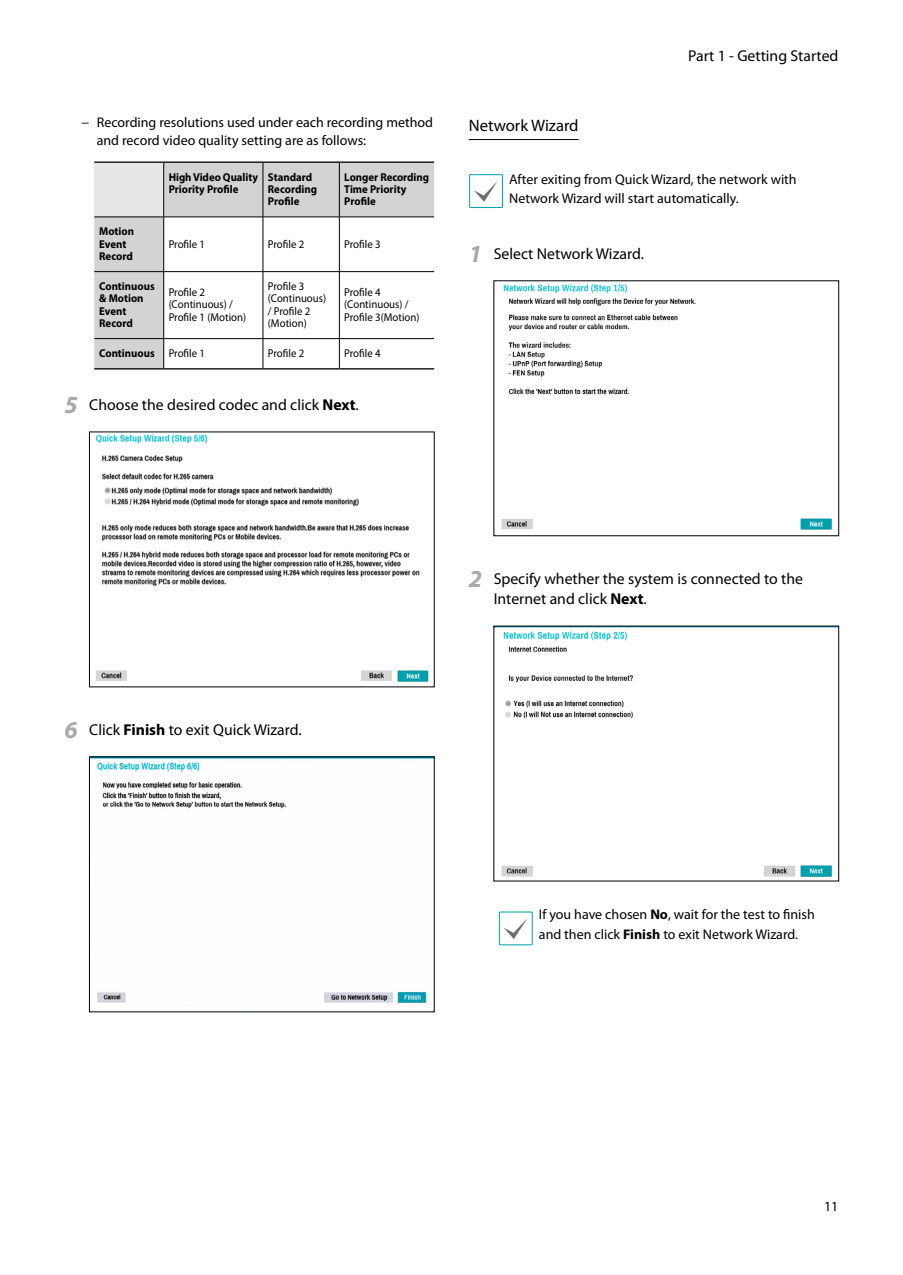
<style>
.page{position:relative;width:903px;height:1275px;background:#fff}
.page>*{position:absolute;margin:0;border:0;box-sizing:border-box;transform-origin:0 0}
.t1{font:16.62px "Myriad Pro";color:#000}
.t2{font:15.75px/20.1px "Myriad Pro";color:#000}
.t3{font:14px/19.2px "Myriad Pro";color:#000}
.t4{font:700 11.38px/12.2px "Myriad Pro";color:#000;scale:.95 1}
.t5{font:11.38px/12.2px "Myriad Pro";color:#000;scale:.95 1}
.s1{font-family:"Helvetica Neue";font-weight:300}
.s2{font-weight:400}
.s3{font-weight:700;font-style:italic;font-size:24.5px;color:#a7a9ac}
.s4{font-weight:700}
</style>
<div class="page">
<svg style="left:94px;top:163px;width:340px;height:205px"></svg>
<hr style="left:163px;top:163px;width:1px;height:54px;background:#000">
<hr style="left:263px;top:163px;width:1px;height:54px;background:#000">
<hr style="left:339px;top:163px;width:1px;height:54px;background:#000">
<hr style="left:94px;top:217px;width:70px;height:1px;background:#000">
<hr style="left:164px;top:217px;width:99px;height:1px;background:#000">
<hr style="left:163px;top:217px;width:1px;height:54px;background:#000">
<hr style="left:263px;top:217px;width:76px;height:1px;background:#000">
<hr style="left:263px;top:217px;width:1px;height:54px;background:#000">
<hr style="left:339px;top:217px;width:95px;height:1px;background:#000">
<hr style="left:339px;top:217px;width:1px;height:54px;background:#000">
<hr style="left:94px;top:271px;width:70px;height:1px;background:#000">
<hr style="left:164px;top:271px;width:99px;height:1px;background:#000">
<hr style="left:163px;top:272px;width:1px;height:66px;background:#000">
<hr style="left:263px;top:271px;width:76px;height:1px;background:#000">
<hr style="left:263px;top:272px;width:1px;height:66px;background:#000">
<hr style="left:339px;top:271px;width:95px;height:1px;background:#000">
<hr style="left:339px;top:272px;width:1px;height:66px;background:#000">
<hr style="left:94px;top:338px;width:70px;height:1px;background:#000">
<hr style="left:164px;top:338px;width:99px;height:1px;background:#000">
<svg style="left:163px;top:339px;width:1px;height:29px"></svg>
<hr style="left:263px;top:338px;width:76px;height:1px;background:#000">
<svg style="left:263px;top:339px;width:1px;height:29px"></svg>
<hr style="left:339px;top:338px;width:95px;height:1px;background:#000">
<svg style="left:339px;top:339px;width:1px;height:29px"></svg>
<hr style="left:94px;top:161px;width:70px;height:2px;background:#000">
<hr style="left:164px;top:161px;width:99px;height:2px;background:#000">
<hr style="left:263px;top:161px;width:76px;height:2px;background:#000">
<hr style="left:339px;top:161px;width:95px;height:2px;background:#000">
<hr style="left:94px;top:368px;width:70px;height:1px;background:#000">
<hr style="left:164px;top:368px;width:99px;height:1px;background:#000">
<hr style="left:263px;top:368px;width:76px;height:1px;background:#000">
<hr style="left:339px;top:368px;width:95px;height:1px;background:#000">
<img style="left:95px;top:434px;width:334px;height:248px">
<img style="left:95px;top:762px;width:332px;height:242px">
<hr style="left:469px;top:139px;width:110px;height:1px;background:#000">
<div style="left:469px;top:174px;width:34px;height:34px;border:1px solid #00a0af"></div>
<svg style="left:474px;top:181px;width:24px;height:21px"></svg>
<img style="left:501px;top:284px;width:331px;height:246px">
<img style="left:501px;top:631px;width:331px;height:246px">
<div style="left:499px;top:911px;width:34px;height:34px;border:1px solid #00a0af"></div>
<svg style="left:504px;top:919px;width:23px;height:20px"></svg>
<p class="t3" style="left:97px;top:113px;width:338px;line-height:17.5px;text-indent:-15px"><span class="s1">–</span> Recording resolutions used under each recording method and record video quality setting are as follows:</p>
<p class="t4" style="left:169px;top:170px;width:95px">High Video Quality<br>Priority Profile</p>
<p class="t4" style="left:268px;top:170px;width:53px">Standard<br>Recording<br>Profile</p>
<p class="t4" style="left:344px;top:170px;width:91px">Longer Recording<br>Time Priority<br>Profile</p>
<p class="t4" style="left:99px;top:225px;width:38px">Motion<br>Event<br>Record</p>
<p class="t5" style="left:169px;top:237px;width:40px">Profile 1</p>
<p class="t5" style="left:268px;top:237px;width:40px">Profile 2</p>
<p class="t5" style="left:344px;top:237px;width:40px">Profile 3</p>
<p class="t4" style="left:99px;top:280px;width:60px">Continuous &amp; Motion<br>Event<br>Record</p>
<p class="t5" style="left:169px;top:286px;width:83px">Profile 2 (Continuous) /<br>Profile 1 (Motion)</p>
<p class="t5" style="left:268px;top:280px;width:63px">Profile 3 (Continuous) / Profile 2 (Motion)</p>
<p class="t5" style="left:344px;top:286px;width:81px">Profile 4 (Continuous) /<br>Profile 3(Motion)</p>
<p class="t4" style="left:99px;top:347px;width:113px">Continuous <span class="s2">Profile 1</span></p>
<p class="t5" style="left:268px;top:347px;width:40px">Profile 2</p>
<p class="t5" style="left:344px;top:347px;width:40px">Profile 4</p>
<p class="t2" style="left:64px;top:394px;width:296px"><span class="s3">5</span> Choose the desired codec and click <span class="s4">Next</span>.</p>
<p class="t1" style="left:469px;top:115px;width:111px">Network Wizard</p>
<p class="t2" style="left:688px;top:46px;width:152px">Part 1 - Getting Started</p>
<p class="t3" style="left:509px;top:170px;width:289px">After exiting from Quick Wizard, the network with<br>Network Wizard will start automatically.</p>
<p class="t2" style="left:469px;top:243px;width:177px"><span class="s3">1</span> Select Network Wizard.</p>
<p class="t2" style="left:64px;top:719px;width:239px"><span class="s3">6</span> Click <span class="s4">Finish</span> to exit Quick Wizard.</p>
<p class="t2" style="left:494px;top:568px;width:311px;text-indent:-25px"><span class="s3">2</span> Specify whether the system is connected to the<br>Internet and click <span class="s4">Next</span>.</p>
<p class="t3" style="left:539px;top:905px;width:277px">If you have chosen <span class="s4">No</span>, wait for the test to finish and then click <span class="s4">Finish</span> to exit Network Wizard.</p>
<p class="t3" style="left:824px;top:1196px;width:16px">11</p>
</div>
